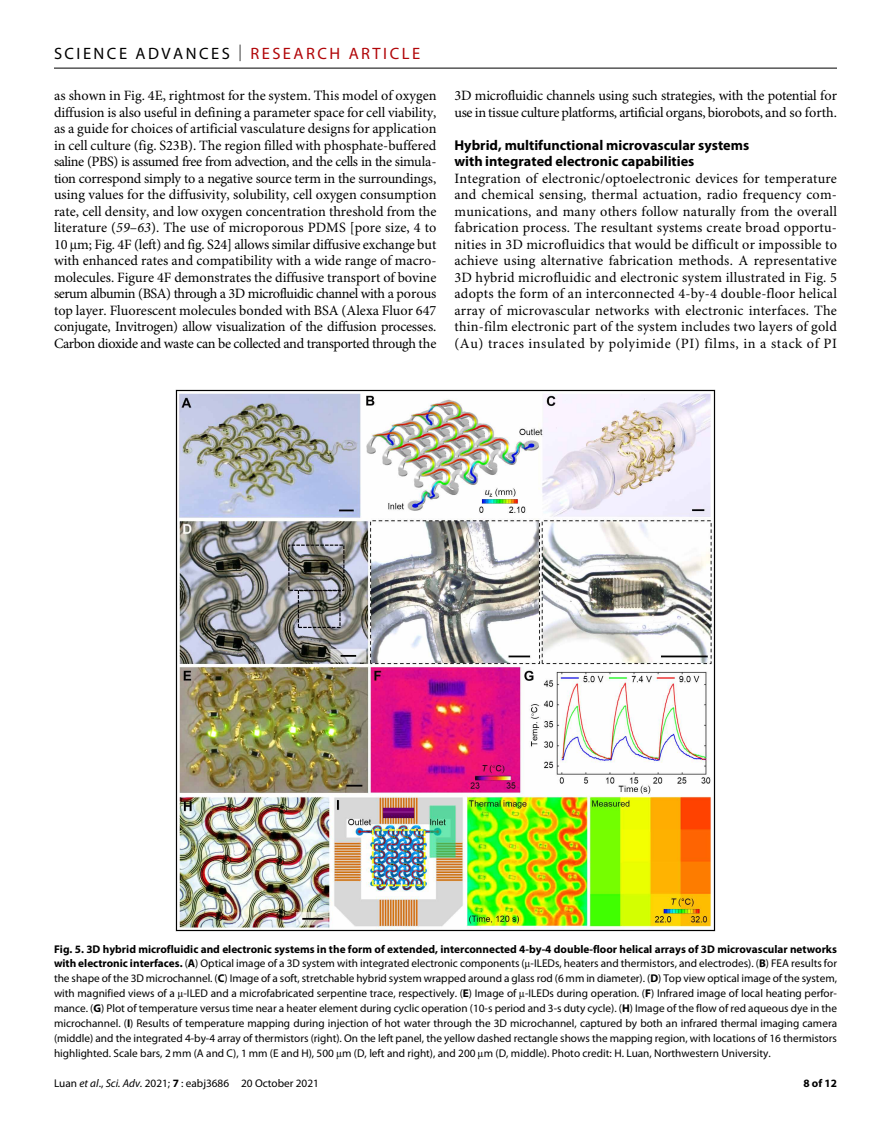
<style>
.page{position:relative;width:891px;height:1134px;background:#fff}
.page>*{position:absolute;margin:0;border:0;box-sizing:border-box;transform-origin:0 0}
.t1{font:16.5px "Myriad Pro";letter-spacing:.15em;color:#000}
.t2{font:14.25px/16.5px "Minion Pro";letter-spacing:-.015em;color:#000;text-align:justify}
.t3{font:700 14.25px/16.5px "Myriad Pro";color:#000}
.t4{font:11.25px/15px "Myriad Pro";color:#000;text-align:justify}
.t5{font:700 11.25px "Myriad Pro";color:#000}
.s1{font-weight:300}
.s2{color:#b10508}
.s3{font-style:italic}
.s4{font-weight:700}
</style>
<div class="page">
<hr style="left:54px;top:68px;width:783px;height:1px;background:#000">
<img style="left:176px;top:390px;width:540px;height:541px">
<p class="t1" style="left:54px;top:40px;width:368px">SCIENCE ADVANCES <span class="s1">|</span> <span class="s2">RESEARCH ARTICLE</span></p>
<p class="t2" style="left:54px;top:89px;width:384px">as shown in Fig. 4E, rightmost for the system. This model of oxygen diffusion is also useful in defining a parameter space for cell viability, as a guide for choices of artificial vasculature designs for application in cell culture (fig. S23B). The region filled with phosphate-buffered saline (PBS) is assumed free from advection, and the cells in the simula&shy;tion correspond simply to a negative source term in the surroundings, using values for the diffusivity, solubility, cell oxygen consumption rate, cell density, and low oxygen concentration threshold from the literature (<span class="s3">59</span>–<span class="s3">63</span>). The use of microporous PDMS [pore size, 4 to 10 m; Fig. 4F (left) and fig. S24] allows similar diffusive exchange but with enhanced rates and compatibility with a wide range of macro&shy;molecules. Figure 4F demonstrates the diffusive transport of bovine serum albumin (BSA) through a 3D microfluidic channel with a porous top layer. Fluorescent molecules bonded with BSA (Alexa Fluor 647 conjugate, Invitrogen) allow visualization of the diffusion processes.<br>Carbon dioxide and waste can be collected and transported through the</p>
<p class="t2" style="left:454px;top:89px;width:384px">3D microfluidic channels using such strategies, with the potential for use in tissue culture platforms, artificial organs, biorobots, and so forth.</p>
<p class="t3" style="left:454px;top:135px;width:296px">Hybrid, multifunctional microvascular systems with integrated electronic capabilities</p>
<p class="t2" style="left:454px;top:171px;width:384px">Integration of electronic/optoelectronic devices for temperature and chemical sensing, thermal actuation, radio frequency com&shy;munications, and many others follow naturally from the overall fabrication process. The resultant systems create broad opportu&shy;nities in 3D microfluidics that would be difficult or impossible to achieve using alternative fabrication methods. A representative 3D hybrid microfluidic and electronic system illustrated in Fig. 5 adopts the form of an interconnected 4-by-4 double-floor helical array of microvascular networks with electronic interfaces. The thin-film electronic part of the system includes two layers of gold (Au) traces insulated by polyimide (PI) films, in a stack of PI</p>
<p class="t4" style="left:54px;top:941px;width:785px"><span class="s4">Fig. 5. 3D hybrid microfluidic and electronic systems in the form of extended, interconnected 4-by-4 double-floor helical arrays of 3D microvascular networks with electronic interfaces.</span> (<span class="s4">A</span>) Optical image of a 3D system with integrated electronic components ( -ILEDs, heaters and thermistors, and electrodes). (<span class="s4">B</span>) FEA results for the shape of the 3D microchannel. (<span class="s4">C</span>) Image of a soft, stretchable hybrid system wrapped around a glass rod (6 mm in diameter). (<span class="s4">D</span>) Top view optical image of the system, with magnified views of a -ILED and a microfabricated serpentine trace, respectively. (<span class="s4">E</span>) Image of -ILEDs during operation. (<span class="s4">F</span>) Infrared image of local heating perfor&shy;mance. (<span class="s4">G</span>) Plot of temperature versus time near a heater element during cyclic operation (10-s period and 3-s duty cycle). (<span class="s4">H</span>) Image of the flow of red aqueous dye in the microchannel. (<span class="s4">I</span>) Results of temperature mapping during injection of hot water through the 3D microchannel, captured by both an infrared thermal imaging camera (middle) and the integrated 4-by-4 array of thermistors (right). On the left panel, the yellow dashed rectangle shows the mapping region, with locations of 16 thermistors highlighted. Scale bars, 2 mm (A and C), 1 mm (E and H), 500 m (D, left and right), and 200 m (D, middle). Photo credit: H. Luan, Northwestern University.</p>
<p class="t4" style="left:54px;top:1076px;width:266px">Luan <span class="s3">et al</span>., <span class="s3">Sci. Adv.</span> 2021; <span class="s4">7</span> : eabj3686 20 October 2021</p>
<p class="t5" style="left:803px;top:1074px;width:35px">8 of 12</p>
</div>
